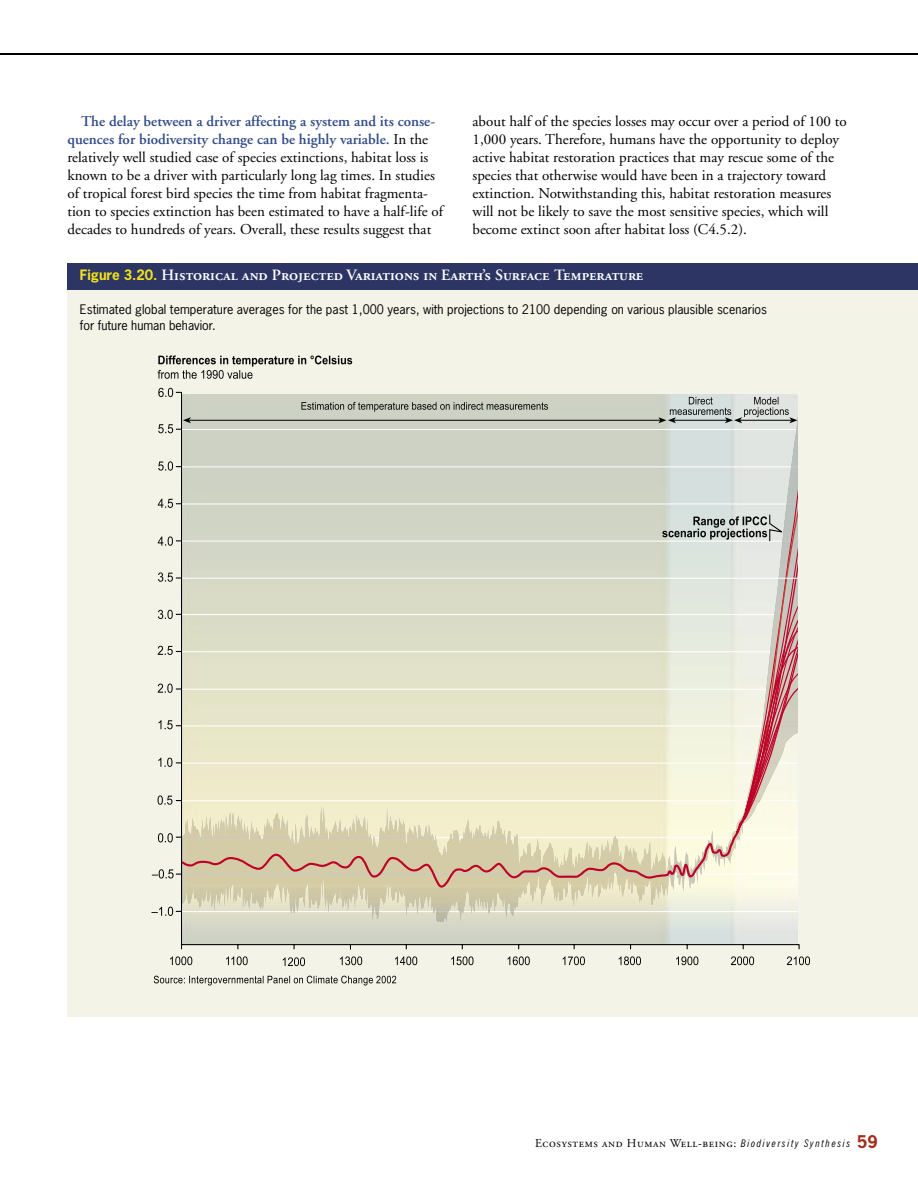
<style>
.page{position:relative;width:918px;height:1188px;background:#fff}
.page>*{position:absolute;margin:0;border:0;box-sizing:border-box;transform-origin:0 0}
.FIGURE_GRAPHIC_Copy{font:15.75px "Adobe Garamond Semibold SC";color:#fff}
.BODY_TEXT{font:15px/18px "Adobe Garamond";color:#000}
.FIGURE_GRAPHIC_Copy-2{font:12.3px/16.5px "News Gothic Std";color:#000}
.t1{font:12px "Adobe Garamond Regular SC";letter-spacing:.05em;color:#000}
.s1{font-weight:600;color:#324c89}
.s2{font-family:"News Gothic Std";font-weight:700;font-size:13.5px;color:#f1e21a}
.s3{font-family:"News Gothic BT";font-style:italic;font-stretch:condensed;font-size:10.5px}
.s4{font-family:"News Gothic Std";font-weight:700;font-size:16.5px;color:#a3301f}
</style>
<div class="page">
<hr style="left:0;top:53px;width:918px;height:1px;background:#000">
<div style="left:68px;top:288px;width:850px;height:729px;background:#f4f3e8"></div>
<div style="left:68px;top:263px;width:850px;height:27px;background:#2c3564"></div>
<hr style="left:182px;top:922px;width:617px;height:1px;background:#dee6de">
<hr style="left:182px;top:923px;width:617px;height:2px;background:#dce4de">
<hr style="left:182px;top:925px;width:617px;height:1px;background:#dbe3dd">
<hr style="left:182px;top:927px;width:617px;height:1px;background:#dae3de">
<hr style="left:182px;top:928px;width:617px;height:1px;background:#d8e1dd">
<hr style="left:182px;top:930px;width:617px;height:1px;background:#d7e1de">
<hr style="left:182px;top:931px;width:617px;height:2px;background:#d6e0de">
<svg style="left:182px;top:933px;width:617px;height:12px;background:#ced3c6"></svg>
<img style="left:731px;top:390px;width:71px;height:559px;border-radius:3px">
<hr style="left:181px;top:911px;width:617px;height:1px;background:#fff">
<svg style="left:182px;top:889px;width:561px;height:33px;background:#dddbc2"></svg>
<hr style="left:182px;top:911px;width:234px;height:1px;background:#c9c9c9">
<svg style="left:170px;top:956px;width:22px;height:9px"></svg>
<svg style="left:283px;top:957px;width:22px;height:9px"></svg>
<svg style="left:395px;top:956px;width:22px;height:9px"></svg>
<svg style="left:507px;top:956px;width:23px;height:9px"></svg>
<svg style="left:619px;top:956px;width:22px;height:9px"></svg>
<svg style="left:731px;top:956px;width:23px;height:9px"></svg>
<svg style="left:158px;top:356px;width:194px;height:23px"></svg>
<svg style="left:226px;top:956px;width:22px;height:9px"></svg>
<svg style="left:340px;top:956px;width:22px;height:9px"></svg>
<svg style="left:451px;top:956px;width:23px;height:9px"></svg>
<svg style="left:563px;top:956px;width:22px;height:9px"></svg>
<svg style="left:676px;top:956px;width:22px;height:9px"></svg>
<svg style="left:787px;top:956px;width:23px;height:9px"></svg>
<div style="left:798px;top:388px;width:11px;height:557px;background:#f4f3e8"></div>
<div style="left:158px;top:945px;width:652px;height:6px;background:#f4f3e8"></div>
<hr style="left:182px;top:944px;width:617px;height:1px;background:#000">
<svg style="left:152px;top:907px;width:31px;height:9px"></svg>
<svg style="left:152px;top:388px;width:646px;height:501px"></svg>
<hr style="left:181px;top:393px;width:1px;height:552px;background:#000">
<svg style="left:154px;top:976px;width:242px;height:10px"></svg>
<p class="BODY_TEXT" style="left:68px;top:113px;width:377px;text-indent:14px"><span class="s1">The delay between a driver affecting a system and its conse&shy;quences for biodiversity change can be highly variable.</span> In the relatively well studied case of species extinctions, habitat loss is known to be a driver with particularly long lag times. In studies of tropical forest bird species the time from habitat fragmenta&shy;tion to species extinction has been estimated to have a half-life of decades to hundreds of years. Overall, these results suggest that</p>
<p class="BODY_TEXT" style="left:473px;top:113px;width:376px">about half of the species losses may occur over a period of 100 to 1,000 years. Therefore, humans have the opportunity to deploy active habitat restoration practices that may rescue some of the species that otherwise would have been in a trajectory toward extinction. Notwithstanding this, habitat restoration measures will not be likely to save the most sensitive species, which will become extinct soon after habitat loss (C4.5.2).</p>
<p class="FIGURE_GRAPHIC_Copy" style="left:80px;top:267px;width:565px"><span class="s2">Figure 3.20.</span> Historical and Projected Variations in Earth’s Surface Temperature</p>
<p class="FIGURE_GRAPHIC_Copy-2" style="left:80px;top:301px;width:689px">Estimated global temperature averages for the past 1,000 years, with projections to 2100 depending on various plausible scenarios for future human behavior.</p>
<p class="t1" style="left:535px;top:1137px;width:344px">Ecosystems and Human Well-being: <span class="s3">Biodiversity Synthesis</span> <span class="s4">59</span></p>
</div>
